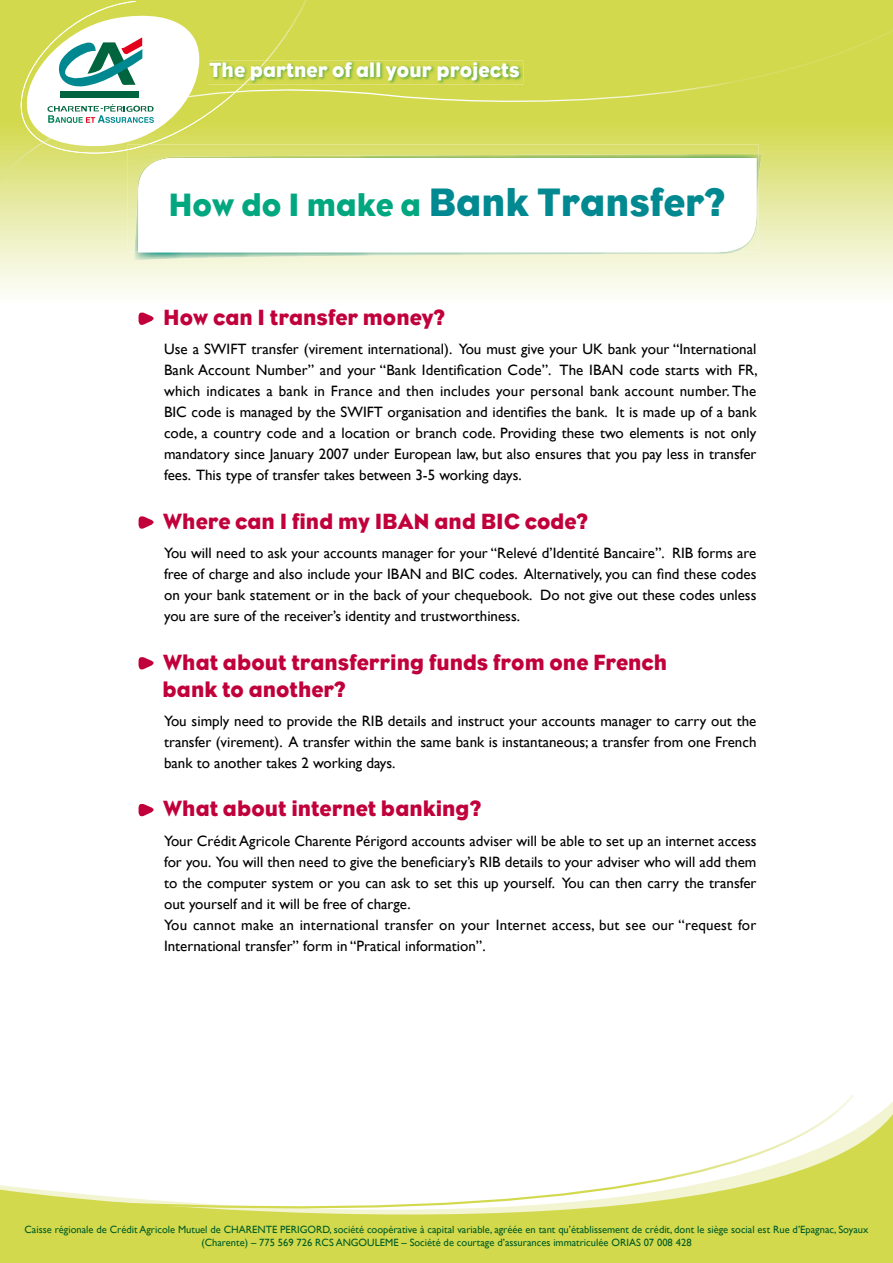
<style>
.page{position:relative;width:893px;height:1263px;background:#fff}
.page>*{position:absolute;margin:0;border:0;box-sizing:border-box;transform-origin:0 0}
.t1{font:40.5px "Bureau Eagle";color:#008990}
.t2{font:22.5px/27px "Bureau Eagle";color:#c1003b}
.t3{font:21px "Bureau Eagle";color:#fff}
.t4{font:15px/21px "Gill Sans";color:#000;text-align:justify}
.t5{font:10.5px/12.6px "Gill Sans";color:#005c24;text-align:center}
.s1{font-size:33px;color:#00a77f}
</style>
<div class="page">
<svg style="left:0;top:209px;width:893px;height:111px"></svg>
<svg style="left:0;top:0;width:893px;height:209px;background:#d5db59"></svg>
<svg style="left:0;top:0;width:306px;height:154px"></svg>
<img style="left:209px;top:60px;width:314px;height:24px">
<img style="left:243px;top:60px;width:24px;height:24px">
<svg style="left:139px;top:310px;width:18px;height:15px"></svg>
<svg style="left:139px;top:516px;width:15px;height:13px"></svg>
<svg style="left:139px;top:657px;width:15px;height:13px"></svg>
<svg style="left:139px;top:804px;width:15px;height:13px"></svg>
<img style="left:133px;top:154px;width:630px;height:107px">
<img style="left:128px;top:144px;width:630px;height:107px">
<img style="left:128px;top:144px;width:21px;height:6px">
<img style="left:134px;top:154px;width:624px;height:97px">
<img style="left:138px;top:158px;width:618px;height:93px">
<svg style="left:0;top:1104px;width:893px;height:159px;fill:#d3d94d"></svg>
<svg style="left:86px;top:1095px;width:770px;height:130px"></svg>
<h3 class="t3" style="left:209px;top:58px;width:312px">The partner of all your projects</h3>
<h1 class="t1" style="left:168px;top:179px;width:558px"><span class="s1">How do I make a</span> Bank Transfer?</h1>
<h2 class="t2" style="left:163px;top:304px;width:283px">How can I transfer money?</h2>
<p class="t4" style="left:164px;top:339px;width:595px">Use a SWIFT transfer (virement international). You must give your UK bank your “International Bank Account Number” and your “Bank Identification Code”. The IBAN code starts with FR, which indicates a bank in France and then includes your personal bank account number. The BIC code is managed by the SWIFT organisation and identifies the bank. It is made up of a bank code, a country code and a location or branch code. Providing these two elements is not only mandatory since January 2007 under European law, but also ensures that you pay less in transfer fees. This type of transfer takes between 3-5 working days.</p>
<h2 class="t2" style="left:163px;top:507px;width:426px">Where can I find my IBAN and BIC code?</h2>
<p class="t4" style="left:164px;top:542px;width:594px">You will need to ask your accounts manager for your “Relevé d’Identité Bancaire”. RIB forms are free of charge and also include your IBAN and BIC codes. Alternatively, you can find these codes on your bank statement or in the back of your chequebook. Do not give out these codes unless you are sure of the receiver’s identity and trustworthiness.</p>
<h2 class="t2" style="left:163px;top:648px;width:506px">What about transferring funds from one French bank to another?</h2>
<p class="t4" style="left:164px;top:710px;width:594px">You simply need to provide the RIB details and instruct your accounts manager to carry out the transfer (virement). A transfer within the same bank is instantaneous; a transfer from one French bank to another takes 2 working days.</p>
<h2 class="t2" style="left:163px;top:795px;width:319px">What about internet banking?</h2>
<p class="t4" style="left:164px;top:830px;width:594px;text-align:left">Your Crédit Agricole Charente Périgord accounts adviser will be able to set up an internet access for you. You will then need to give the beneficiary’s RIB details to your adviser who will add them to the computer system or you can ask to set this up yourself. You can then carry the transfer out yourself and it will be free of charge.<br>You cannot make an international transfer on your Internet access, but see our “request for International transfer” form in “Pratical information”.</p>
<p class="t5" style="left:25px;top:1223px;width:845px">Caisse régionale de Crédit Agricole Mutuel de CHARENTE PERIGORD, société coopérative à capital variable, agréée en tant qu’établissement de crédit, dont le siège social est Rue d’Epagnac, Soyaux (Charente) – 775 569 726 RCS ANGOULEME – Société de courtage d’assurances immatriculée ORIAS 07 008 428</p>
</div>
